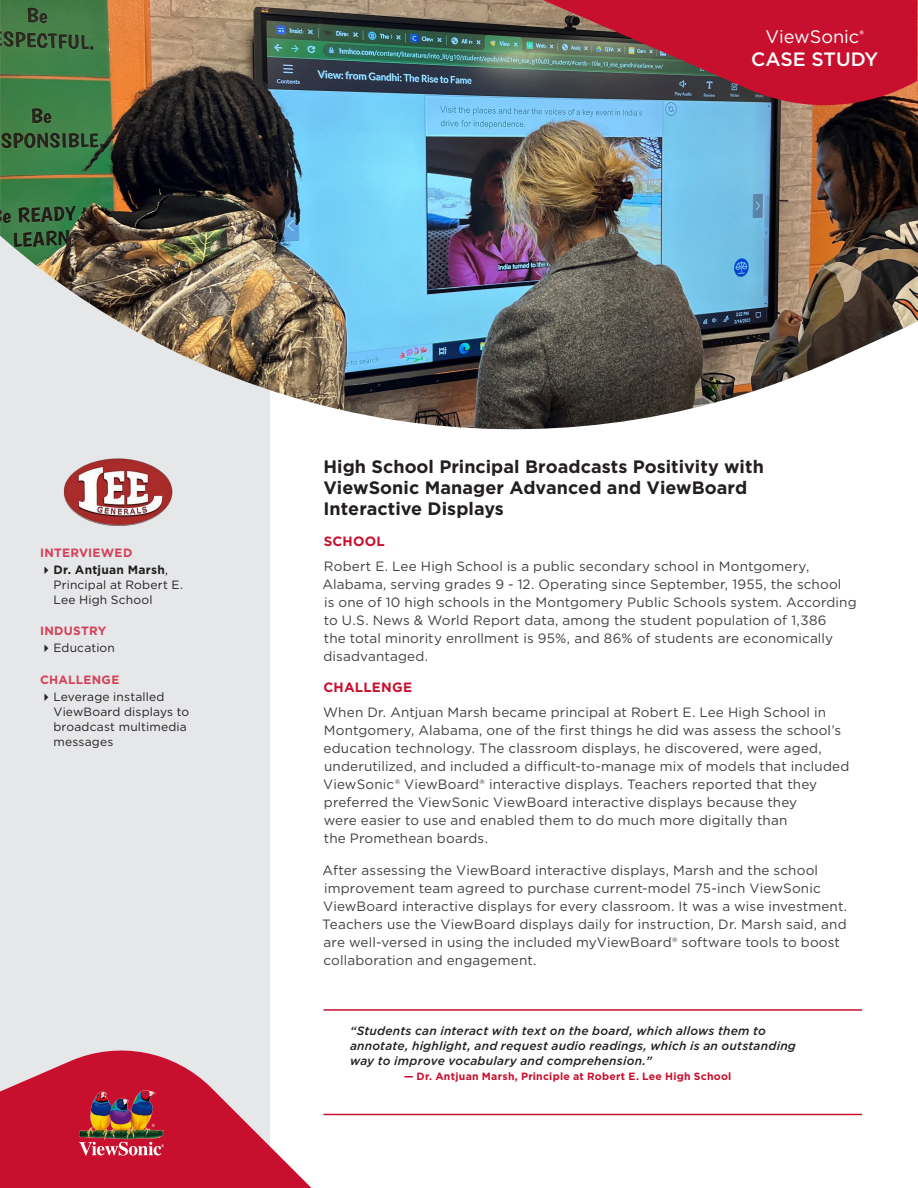
<style>
.page{position:relative;width:918px;height:1188px;background:#fff}
.page>*{position:absolute;margin:0;border:0;box-sizing:border-box;transform-origin:0 0}
.t1{font:500 19.35px "Gotham";color:#fff}
.t2{font:18.15px "Gotham";letter-spacing:-.005em;color:#fff}
.Subhead_-_21{font:700 18px/21px "Gotham";color:#231f20}
.Subhead_-_21-2{font:13.5px/18px "Gotham";letter-spacing:.01em;color:#413f41}
.Subhead_-_21-3{font:700 13.5px "Gotham";letter-spacing:.015em;color:#c8102e}
.SPECS_-_21{font:italic 500 12px/15px "Gotham";letter-spacing:.015em;color:#231f20}
.SPECS_-_21-2{font:12px/15px "Gotham";letter-spacing:.015em;color:#231f20}
.SPECS_-_21-3{font:700 12px "Gotham";letter-spacing:.02em;color:#d34058}
.SPECS_-_21-4{font:700 10.5px "Gotham";letter-spacing:.025em;color:#c8102e}
.s1{font-weight:700}
</style>
<div class="page">
<div style="left:0;top:201px;width:270px;height:987px;background:#e6e7e9"></div>
<img style="left:0;top:0;width:918px;height:430px">
<svg style="left:0;top:1050px;width:312px;height:138px;fill:#c8102e"></svg>
<hr style="left:323px;top:1009px;width:539px;height:2px;background:#c8102e">
<hr style="left:323px;top:1114px;width:539px;height:1px;background:#c8102e">
<svg style="left:542px;top:0;width:375px;height:113px;background:#9c3346"></svg>
<img style="left:79px;top:1090px;width:85px;height:50px">
<svg style="left:79px;top:1142px;width:85px;height:14px"></svg>
<img style="left:63px;top:458px;width:110px;height:68px">
<p class="t2" style="left:766px;top:25px;width:100px">ViewSonic<sup>®</sup></p>
<p class="t1" style="left:751px;top:46px;width:129px">CASE STUDY</p>
<p class="SPECS_-_21-3" style="left:40px;top:545px;width:94px">INTERVIEWED</p>
<p class="SPECS_-_21-2" style="left:54px;top:562px;width:131px;text-indent:-13px">✔<span class="s1">Dr. Antjuan Marsh</span>,<br>Principal at Robert E.<br>Lee High School</p>
<p class="SPECS_-_21-3" style="left:40px;top:623px;width:68px">INDUSTRY</p>
<p class="SPECS_-_21-2" style="left:40px;top:640px;width:76px">✔Education</p>
<p class="SPECS_-_21-3" style="left:40px;top:671px;width:81px">CHALLENGE</p>
<p class="SPECS_-_21-2" style="left:53px;top:689px;width:137px;text-indent:-13px">✔Leverage installed<br>ViewBoard displays to broadcast multimedia messages</p>
<p class="Subhead_-_21" style="left:323px;top:456px;width:442px">High School Principal Broadcasts Positivity with<br>ViewSonic Manager Advanced and ViewBoard<br>Interactive Displays</p>
<p class="Subhead_-_21-3" style="left:324px;top:532px;width:63px">SCHOOL</p>
<p class="Subhead_-_21-2" style="left:322px;top:557px;width:536px">Robert E. Lee High School is a public secondary school in Montgomery, Alabama, serving grades 9 - 12. Operating since September, 1955, the school<br>is one of 10 high schools in the Montgomery Public Schools system. According to U.S. News &amp; World Report data, among the student population of 1,386<br>the total minority enrollment is 95%, and 86% of students are economically disadvantaged.</p>
<p class="Subhead_-_21-3" style="left:324px;top:679px;width:90px">CHALLENGE</p>
<p class="Subhead_-_21-2" style="left:323px;top:703px;width:528px">When Dr. Antjuan Marsh became principal at Robert E. Lee High School in Montgomery, Alabama, one of the first things he did was assess the school’s education technology. The classroom displays, he discovered, were aged, underutilized, and included a difficult-to-manage mix of models that included ViewSonic® ViewBoard® interactive displays. Teachers reported that they preferred the ViewSonic ViewBoard interactive displays because they<br>were easier to use and enabled them to do much more digitally than<br>the Promethean boards.</p>
<p class="Subhead_-_21-2" style="left:322px;top:861px;width:526px">After assessing the ViewBoard interactive displays, Marsh and the school improvement team agreed to purchase current-model 75-inch ViewSonic ViewBoard interactive displays for every classroom. It was a wise investment.<br>Teachers use the ViewBoard displays daily for instruction, Dr. Marsh said, and are well-versed in using the included myViewBoard® software tools to boost collaboration and engagement.</p>
<p class="SPECS_-_21" style="left:350px;top:1024px;width:447px">“Students can interact with text on the board, which allows them to annotate, highlight, and request audio readings, which is an outstanding way to improve vocabulary and comprehension.”</p>
<p class="SPECS_-_21-4" style="left:404px;top:1070px;width:329px">— Dr. Antjuan Marsh, Principle at Robert E. Lee High School</p>
</div>
